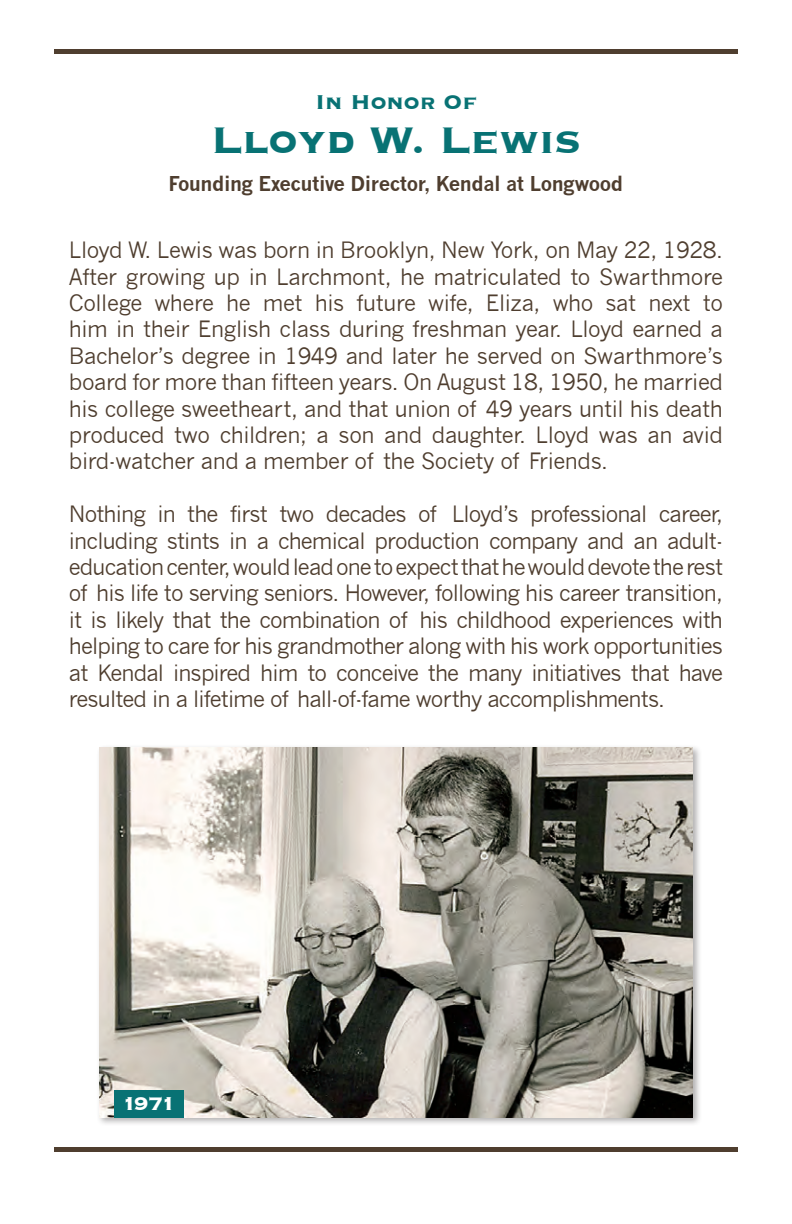
<style>
.page{position:relative;width:792px;height:1224px;background:#fff}
.page>*{position:absolute;margin:0;border:0;box-sizing:border-box;transform-origin:0 0}
.t1{font:700 48px "Copperplate";letter-spacing:-.01em;color:#087274}
.t2{font:700 26px "Copperplate";color:#087274}
.t3{font:700 24.2px "Copperplate";color:#fff}
.t4{font:22px/26.4px "News Gothic";letter-spacing:-.04em;color:#4f3e2f;text-align:justify}
.t5{font:700 20px "News Gothic";letter-spacing:-.02em;color:#4f3e2f}
</style>
<div class="page">
<hr style="left:54px;top:50px;width:684px;height:4px;background:#4f3e2f">
<hr style="left:54px;top:1148px;width:684px;height:4px;background:#4f3e2f">
<div style="left:97px;top:744px;width:605px;height:382px;background:#231f20;opacity:.35"></div>
<img style="left:100px;top:747px;width:593px;height:371px">
<div style="left:114px;top:1090px;width:69px;height:28px;background:#087274"></div>
<p class="t2" style="left:315px;top:85px;width:163px">In Honor Of</p>
<p class="t1" style="left:211px;top:108px;width:372px">Lloyd W. Lewis</p>
<p class="t5" style="left:169px;top:172px;width:456px">Founding Executive Director, Kendal at Longwood</p>
<p class="t4" style="left:69px;top:237px;width:656px">Lloyd W. Lewis was born in Brooklyn, New York, on May 22, 1928.<br>After growing up in Larchmont, he matriculated to Swarthmore College where he met his future wife, Eliza, who sat next to him in their English class during freshman year. Lloyd earned a Bachelor’s degree in 1949 and later he served on Swarthmore’s board for more than fifteen years. On August 18, 1950, he married his college sweetheart, and that union of 49 years until his death produced two children; a son and daughter. Lloyd was an avid bird-watcher and a member of the Society of Friends.</p>
<p class="t4" style="left:69px;top:501px;width:656px">Nothing in the first two decades of Lloyd’s professional career, including stints in a chemical production company and an adult&shy;education center, would lead one to expect that he would devote the rest of his life to serving seniors. However, following his career transition, it is likely that the combination of his childhood experiences with helping to care for his grandmother along with his work opportunities at Kendal inspired him to conceive the many initiatives that have resulted in a lifetime of hall-of-fame worthy accomplishments.</p>
<p class="t3" style="left:122px;top:1087px;width:55px">1971</p>
</div>
